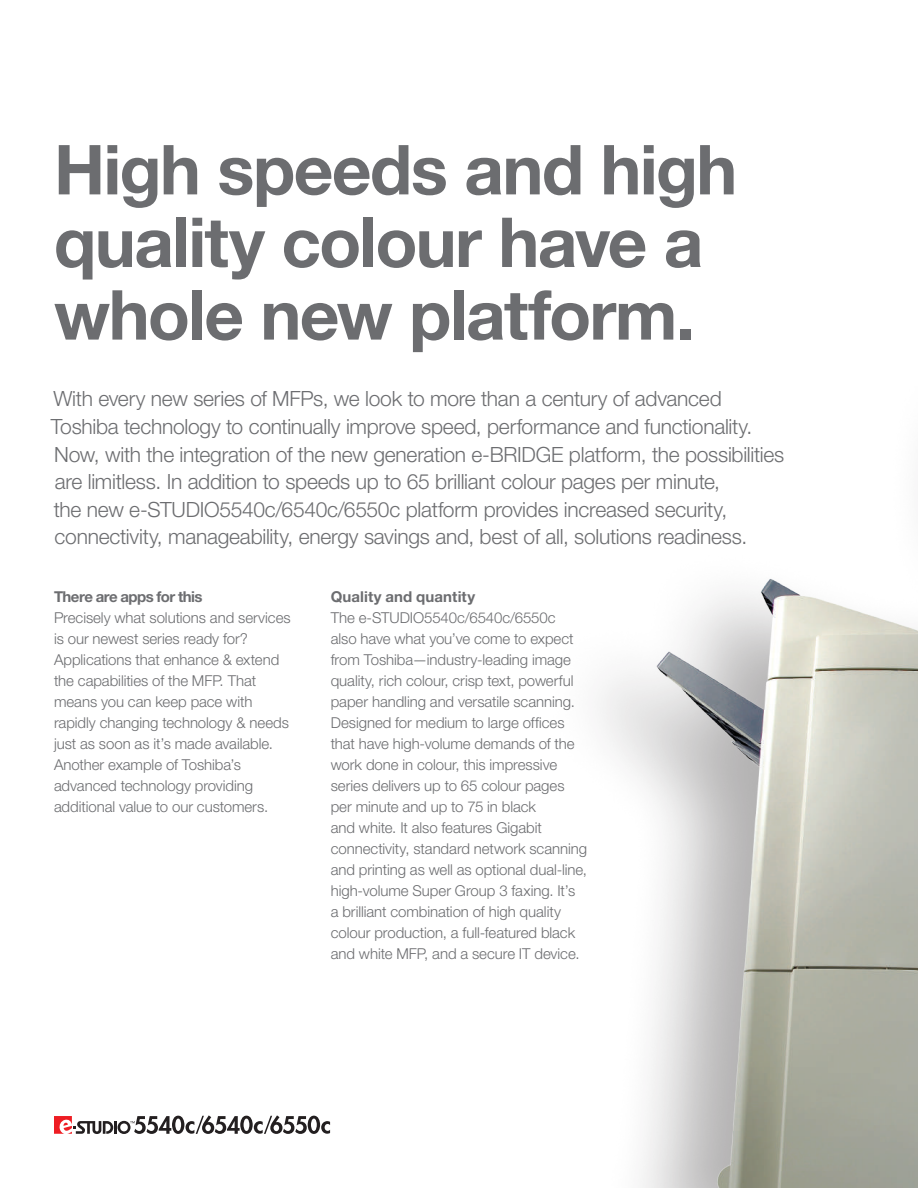
<style>
.page{position:relative;width:918px;height:1188px;background:#fff}
.page>*{position:absolute;margin:0;border:0;box-sizing:border-box;transform-origin:0 0}
.t1{font:700 69px/72.6px "Helvetica Neue LT Std";letter-spacing:-.025em;color:#6c6d70}
.t2{font:300 21px/27.6px "Helvetica Neue LT Std";letter-spacing:-.01em;color:#6c6d70}
.t3{font:300 15px/21px "Helvetica Neue LT Std";letter-spacing:-.005em;color:#6c6d70}
.t4{font:700 15px "Helvetica Neue LT Std";letter-spacing:-.035em;color:#6c6d70}
.t5{font:700 15px "Helvetica Neue LT Std";color:#6c6d70}
</style>
<div class="page">
<img style="left:599px;top:578px;width:319px;height:610px">
<svg style="left:54px;top:1115px;width:276px;height:19px"></svg>
<h1 class="t1" style="left:54px;top:132px;width:685px">High speeds and high quality colour have a whole new platform.</h1>
<p class="t2" style="left:51px;top:385px;width:735px">With every new series of MFPs, we look to more than a century of advanced Toshiba technology to continually improve speed, performance and functionality.<br>Now, with the integration of the new generation e-BRIDGE platform, the possibilities are limitless. In addition to speeds up to 65 brilliant colour pages per minute,<br>the new e-STUDIO5540c/6540c/6550c platform provides increased security, connectivity, manageability, energy savings and, best of all, solutions readiness.</p>
<p class="t4" style="left:54px;top:587px;width:150px">There are apps for this</p>
<p class="t3" style="left:54px;top:607px;width:238px">Precisely what solutions and services is our newest series ready for?<br>Applications that enhance &amp; extend the capabilities of the MFP. That means you can keep pace with rapidly changing technology &amp; needs just as soon as it’s made available.<br>Another example of Toshiba’s advanced technology providing additional value to our customers.</p>
<p class="t5" style="left:331px;top:587px;width:146px">Quality and quantity</p>
<p class="t3" style="left:331px;top:607px;width:258px">The e-STUDIO5540c/6540c/6550c<br>also have what you’ve come to expect from Toshiba—industry-leading image quality, rich colour, crisp text, powerful paper handling and versatile scanning.<br>Designed for medium to large offices that have high-volume demands of the work done in colour, this impressive series delivers up to 65 colour pages per minute and up to 75 in black<br>and white. It also features Gigabit connectivity, standard network scanning and printing as well as optional dual-line, high-volume Super Group 3 faxing. It’s<br>a brilliant combination of high quality colour production, a full-featured black and white MFP, and a secure IT device.</p>
</div>
